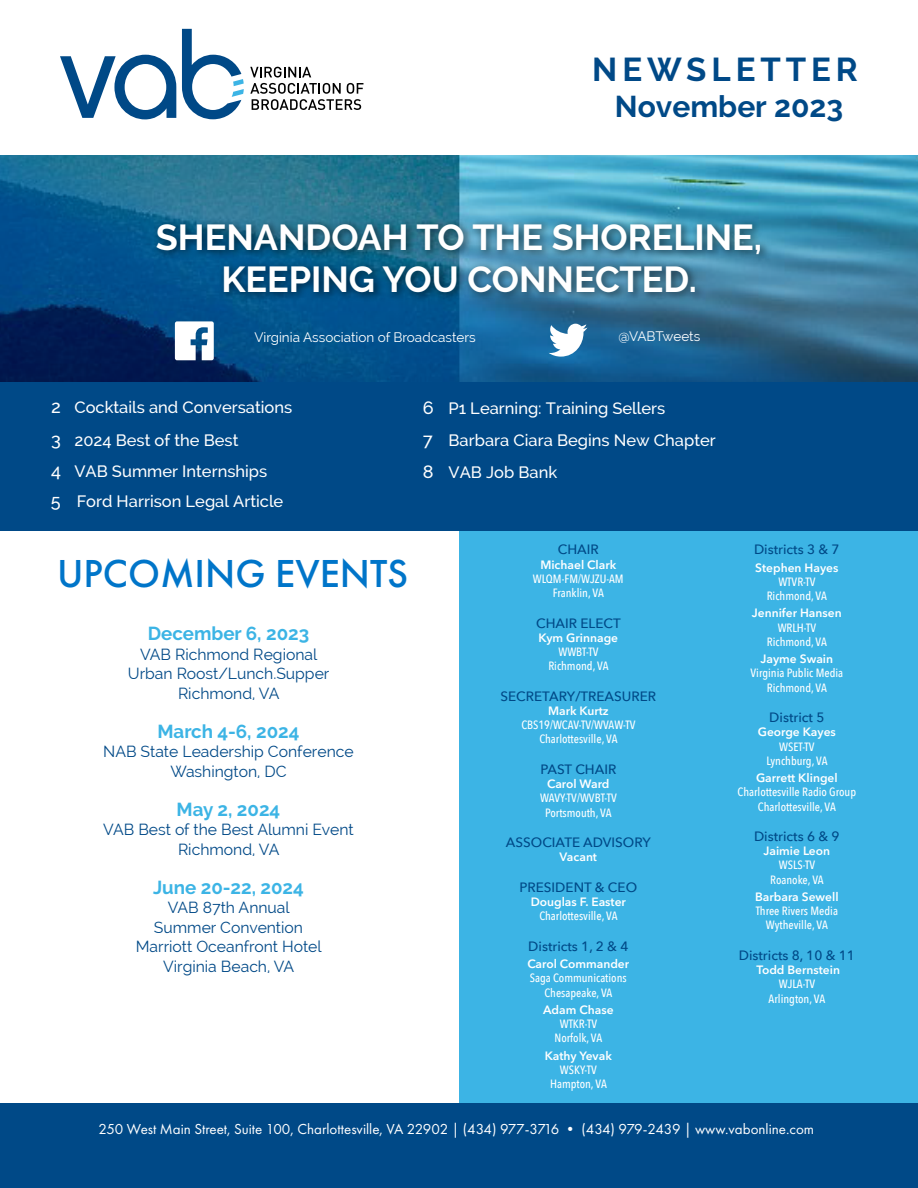
<style>
.page{position:relative;width:918px;height:1188px;background:#fff}
.page>*{position:absolute;margin:0;border:0;box-sizing:border-box;transform-origin:0 0}
.t1{font:500 40.5px "Futura PT";color:#0075c9}
.t2{font:700 36px/42px "Raleway";color:#fff;text-align:center}
.t3{font:700 33px "Raleway";letter-spacing:.15em;color:#004987}
.t4{font:700 30px "Raleway";color:#004987}
.t5{font:700 18.75px "Raleway";color:#3cb4e5}
.t6{font:500 18px "Raleway";color:#fff}
.t7{font:500 16.5px/32px "Raleway";color:#fff}
.t8{font:15.75px/19.5px "Raleway";color:#004987;text-align:center}
.t9{font:15px "Futura PT";color:#fff}
.t10{font:500 13.5px "Avenir Next";color:#004987}
.t11{font:13.5px "Raleway";color:#fff}
.t12{font:500 12px/14.2px "Avenir Next Condensed";color:#fff;text-align:center}
.t13{font:600 12px "Avenir Next LT Pro";color:#fff}
.t14{font:600 12px "Avenir Next LT Pro";letter-spacing:-.02em;color:#fff}
.s1{font-size:18px}
</style>
<div class="page">
<img style="left:0;top:156px;width:918px;height:226px">
<div style="left:459px;top:503px;width:458px;height:680px;background:#3cb4e5"></div>
<svg style="left:60px;top:55px;width:116px;height:64px"></svg>
<svg style="left:250px;top:67px;width:113px;height:43px"></svg>
<svg style="left:182px;top:29px;width:62px;height:90px"></svg>
<div style="left:0;top:382px;width:918px;height:149px;background:#004987"></div>
<svg style="left:175px;top:321px;width:39px;height:39px"></svg>
<svg style="left:549px;top:324px;width:38px;height:33px"></svg>
<svg style="left:151px;top:218px;width:619px;height:84px;background:#266a8c"></svg>
<div style="left:0;top:1104px;width:918px;height:84px;background:#004987"></div>
<h3 class="t3" style="left:592px;top:50px;width:267px">NEWSLETTER</h3>
<h3 class="t4" style="left:615px;top:89px;width:230px">November 2023</h3>
<h2 class="t2" style="left:156px;top:216px;width:608px">SHENANDOAH TO THE SHORELINE,<br>KEEPING YOU CONNECTED.</h2>
<p class="t11" style="left:254px;top:329px;width:223px">Virginia Association of Broadcasters</p>
<p class="t11" style="left:619px;top:328px;width:83px">@VABTweets</p>
<h3 class="t7" style="left:74px;top:392px;width:219px">Cocktails and Conversations</h3>
<h3 class="t6" style="left:51px;top:397px;width:11px">2</h3>
<h3 class="t7" style="left:51px;top:424px;width:189px"><span class="s1">3</span> 2024 Best of the Best</h3>
<h3 class="t7" style="left:51px;top:456px;width:218px"><span class="s1">4</span> VAB Summer Internships</h3>
<h3 class="t7" style="left:51px;top:485px;width:234px"><span class="s1">5</span> Ford Harrison Legal Article</h3>
<h1 class="t1" style="left:57px;top:549px;width:353px">UPCOMING EVENTS</h1>
<h3 class="t5" style="left:148px;top:623px;width:163px">December 6, 2023</h3>
<h3 class="t8" style="left:128px;top:644px;width:203px">VAB Richmond Regional<br>Urban Roost/Lunch.Supper<br>Richmond, VA</h3>
<h3 class="t5" style="left:157px;top:720px;width:144px">March 4-6, 2024</h3>
<h3 class="t8" style="left:103px;top:742px;width:252px">NAB State Leadership Conference<br>Washington, DC</h3>
<h3 class="t5" style="left:177px;top:798px;width:105px">May 2, 2024</h3>
<h3 class="t8" style="left:103px;top:820px;width:252px">VAB Best of the Best Alumni Event<br>Richmond, VA</h3>
<h3 class="t5" style="left:153px;top:876px;width:152px">June 20-22, 2024</h3>
<h3 class="t8" style="left:136px;top:898px;width:187px">VAB 87th Annual<br>Summer Convention<br>Marriott Oceanfront Hotel<br>Virginia Beach, VA</h3>
<h3 class="t7" style="left:423px;top:392px;width:244px"><span class="s1">6</span> P1 Learning: Training Sellers</h3>
<h3 class="t7" style="left:423px;top:424px;width:295px"><span class="s1">7</span> Barbara Ciara Begins New Chapter<br><span class="s1">8</span> VAB Job Bank</h3>
<p class="t10" style="left:558px;top:538px;width:42px">CHAIR</p>
<p class="t13" style="left:540px;top:557px;width:77px">Michael Clark</p>
<p class="t12" style="left:533px;top:571px;width:92px">WLQM-FM/WJZU-AM<br>Franklin, VA</p>
<p class="t10" style="left:536px;top:611px;width:86px">CHAIR ELECT</p>
<p class="t13" style="left:538px;top:630px;width:81px">Kym Grinnage</p>
<p class="t12" style="left:548px;top:645px;width:62px">WWBT-TV<br>Richmond, VA</p>
<p class="t10" style="left:501px;top:685px;width:157px">SECRETARY/TREASURER</p>
<p class="t13" style="left:548px;top:704px;width:62px">Mark Kurtz</p>
<p class="t12" style="left:521px;top:718px;width:116px">CBS19/WCAV-TV/WVAW-TV<br>Charlottesville, VA</p>
<p class="t10" style="left:540px;top:758px;width:77px">PAST CHAIR</p>
<p class="t14" style="left:547px;top:777px;width:64px">Carol Ward</p>
<p class="t12" style="left:540px;top:791px;width:78px">WAVY-TV/WVBT-TV<br>Portsmouth, VA</p>
<p class="t10" style="left:506px;top:831px;width:147px">ASSOCIATE ADVISORY</p>
<p class="t13" style="left:560px;top:850px;width:39px">Vacant</p>
<p class="t10" style="left:520px;top:876px;width:119px">PRESIDENT &amp; CEO</p>
<p class="t13" style="left:531px;top:895px;width:97px">Douglas F. Easter</p>
<p class="t12" style="left:539px;top:909px;width:80px">Charlottesville, VA</p>
<p class="t10" style="left:528px;top:935px;width:102px">Districts 1, 2 &amp; 4</p>
<p class="t13" style="left:527px;top:957px;width:103px">Carol Commander</p>
<p class="t12" style="left:530px;top:971px;width:98px">Saga Communications<br>Chesapeake, VA</p>
<p class="t13" style="left:543px;top:1002px;width:72px">Adam Chase</p>
<p class="t12" style="left:555px;top:1017px;width:49px">WTKR-TV<br>Norfolk, VA</p>
<p class="t13" style="left:545px;top:1048px;width:69px">Kathy Yevak</p>
<p class="t12" style="left:550px;top:1062px;width:58px">WSKY-TV<br>Hampton, VA</p>
<p class="t10" style="left:754px;top:538px;width:87px">Districts 3 &amp; 7</p>
<p class="t13" style="left:755px;top:560px;width:85px">Stephen Hayes</p>
<p class="t12" style="left:767px;top:574px;width:62px">WTVR-TV<br>Richmond, VA</p>
<p class="t13" style="left:752px;top:606px;width:91px">Jennifer Hansen</p>
<p class="t12" style="left:767px;top:620px;width:62px">WRLH-TV<br>Richmond, VA</p>
<p class="t13" style="left:761px;top:652px;width:74px">Jayme Swain</p>
<p class="t12" style="left:750px;top:666px;width:94px">Virginia Public Media<br>Richmond, VA</p>
<p class="t10" style="left:769px;top:706px;width:57px">District 5</p>
<p class="t13" style="left:758px;top:725px;width:80px">George Kayes</p>
<p class="t12" style="left:766px;top:739px;width:63px">WSET-TV<br>Lynchburg, VA</p>
<p class="t13" style="left:756px;top:771px;width:83px">Garrett Klingel</p>
<p class="t12" style="left:738px;top:785px;width:120px">Charlottesville Radio Group<br>Charlottesville, VA</p>
<p class="t10" style="left:754px;top:825px;width:87px">Districts 6 &amp; 9</p>
<p class="t13" style="left:764px;top:844px;width:68px">Jaimie Leon</p>
<p class="t12" style="left:770px;top:858px;width:55px">WSLS-TV<br>Roanoke, VA</p>
<p class="t13" style="left:755px;top:889px;width:85px">Barbara Sewell</p>
<p class="t12" style="left:756px;top:904px;width:84px">Three Rivers Media<br>Wytheville, VA</p>
<p class="t10" style="left:739px;top:944px;width:118px">Districts 8, 10 &amp; 11</p>
<p class="t13" style="left:756px;top:963px;width:85px">Todd Bernstein</p>
<p class="t12" style="left:769px;top:977px;width:58px">WJLA-TV<br>Arlington, VA</p>
<p class="t9" style="left:98px;top:1120px;width:717px">250 West Main Street, Suite 100, Charlottesville, VA 22902 | (434) 977-3716 • (434) 979-2439 | www.vabonline.com</p>
</div>
